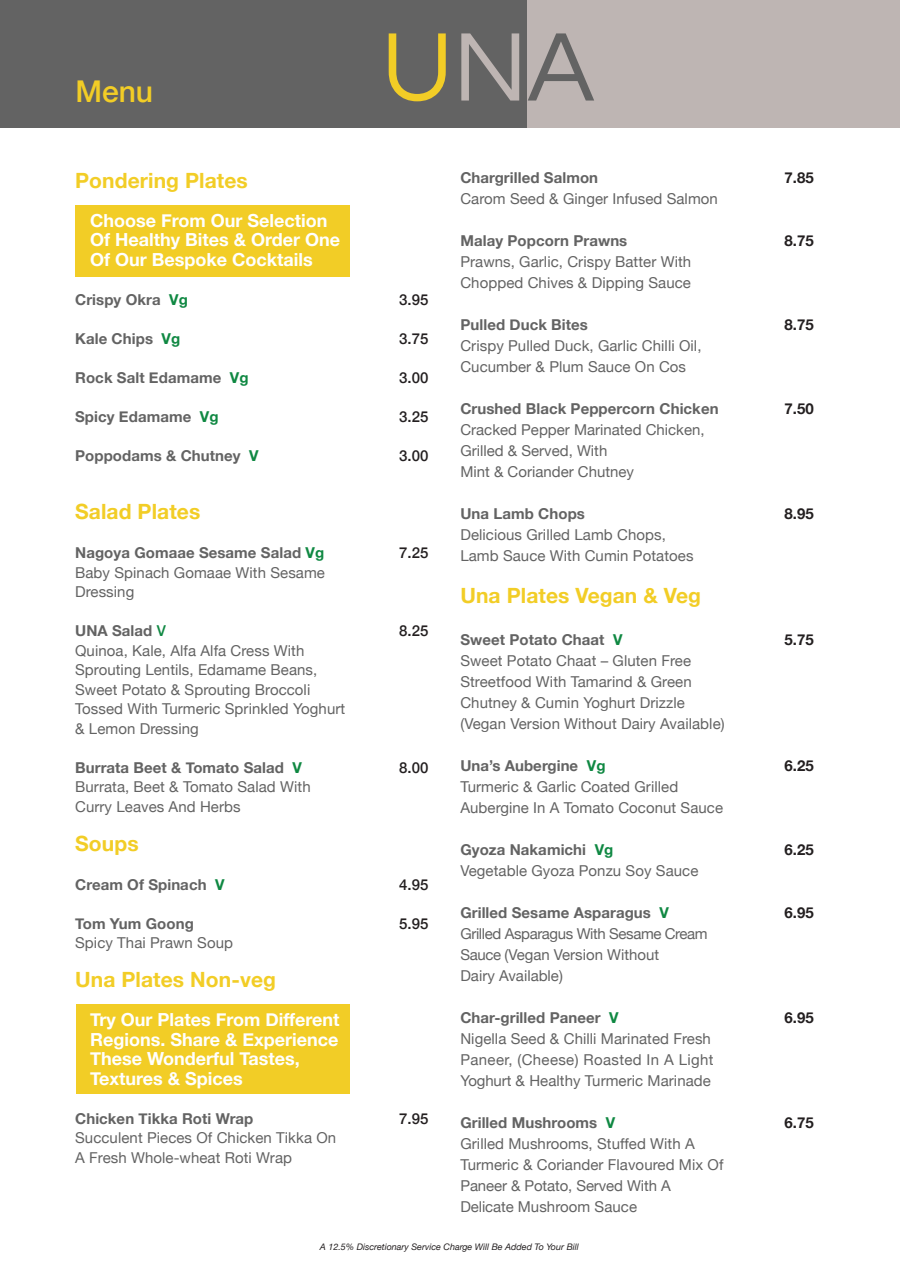
<style>
.page{position:relative;width:902px;height:1272px;background:#fff}
.page>*{position:absolute;margin:0;border:0;box-sizing:border-box;transform-origin:0 0}
.t1{font:500 30px "Helvetica Neue";color:#f2cd26}
.t2{font:700 21px "Helvetica Neue";letter-spacing:.005em;color:#f2cd26}
.t3{font:700 18px/19.5px "Helvetica Neue";color:#fff}
.t4{font:15px/21px "Helvetica Neue";letter-spacing:.005em;color:#636363}
.t5{font:700 15px "Helvetica Neue";letter-spacing:.005em;color:#636363}
.t6{font:15px/21px "Helvetica Neue";letter-spacing:-.025em;color:#636363}
.t7{font:500 15px "Helvetica Neue";letter-spacing:.005em;color:#231f20}
.t8{font:700 15px "Helvetica Neue";letter-spacing:.005em;color:#231f20}
.t9{font:italic 9px "Helvetica Neue";color:#231f20}
.s1{color:#0f8842}
.s2{font-weight:500;color:#0f8842}
</style>
<div class="page">
<div style="left:0;top:0;width:528px;height:127px;background:#636363"></div>
<div style="left:528px;top:0;width:372px;height:128px;background:#beb5b3"></div>
<svg style="left:389px;top:33px;width:57px;height:68px"></svg>
<svg style="left:461px;top:33px;width:58px;height:68px"></svg>
<svg style="left:528px;top:33px;width:66px;height:68px"></svg>
<div style="left:75px;top:205px;width:275px;height:72px;background:#f2cd26"></div>
<div style="left:76px;top:1005px;width:274px;height:89px;background:#f2cd26"></div>
<h1 class="t1" style="left:75px;top:67px;width:79px">Menu</h1>
<h2 class="t2" style="left:75px;top:164px;width:174px">Pondering Plates</h2>
<p class="t3" style="left:90px;top:211px;width:252px">Choose From Our Selection<br>Of Healthy Bites &amp; Order One<br>Of Our Bespoke Cocktails</p>
<p class="t5" style="left:75px;top:287px;width:114px">Crispy Okra <span class="s1">Vg</span></p>
<p class="t7" style="left:399px;top:287px;width:31px">3.95</p>
<p class="t5" style="left:75px;top:326px;width:107px">Kale Chips <span class="s1">Vg</span></p>
<p class="t7" style="left:399px;top:326px;width:31px">3.75</p>
<p class="t5" style="left:75px;top:365px;width:175px">Rock Salt Edamame <span class="s1">Vg</span></p>
<p class="t7" style="left:399px;top:365px;width:31px">3.00</p>
<p class="t5" style="left:75px;top:404px;width:145px">Spicy Edamame <span class="s1">Vg</span></p>
<p class="t7" style="left:399px;top:404px;width:31px">3.25</p>
<p class="t5" style="left:75px;top:443px;width:185px">Poppodams &amp; Chutney <span class="s1">V</span></p>
<p class="t7" style="left:399px;top:443px;width:31px">3.00</p>
<h2 class="t2" style="left:75px;top:495px;width:127px">Salad Plates</h2>
<p class="t5" style="left:75px;top:541px;width:251px">Nagoya Gomaae Sesame Salad <span class="s1">Vg</span></p>
<p class="t7" style="left:399px;top:541px;width:31px">7.25</p>
<p class="t4" style="left:75px;top:563px;width:251px;line-height:19.5px">Baby Spinach Gomaae With Sesame<br>Dressing</p>
<p class="t5" style="left:75px;top:619px;width:92px">UNA Salad <span class="s2">V</span></p>
<p class="t7" style="left:399px;top:619px;width:31px">8.25</p>
<p class="t4" style="left:75px;top:641px;width:272px;line-height:19.5px">Quinoa, Kale, Alfa Alfa Cress With<br>Sprouting Lentils, Edamame Beans,<br>Sweet Potato &amp; Sprouting Broccoli<br>Tossed With Turmeric Sprinkled Yoghurt &amp; Lemon Dressing</p>
<p class="t5" style="left:75px;top:755px;width:228px">Burrata Beet &amp; Tomato Salad <span class="s1">V</span></p>
<p class="t7" style="left:399px;top:755px;width:31px">8.00</p>
<p class="t4" style="left:75px;top:778px;width:237px;line-height:19.5px">Burrata, Beet &amp; Tomato Salad With<br>Curry Leaves And Herbs</p>
<h2 class="t2" style="left:75px;top:827px;width:65px">Soups</h2>
<p class="t5" style="left:75px;top:872px;width:151px">Cream Of Spinach <span class="s1">V</span></p>
<p class="t7" style="left:399px;top:872px;width:31px">4.95</p>
<p class="t5" style="left:75px;top:911px;width:120px">Tom Yum Goong</p>
<p class="t7" style="left:399px;top:911px;width:31px">5.95</p>
<p class="t4" style="left:75px;top:933px;width:159px">Spicy Thai Prawn Soup</p>
<h2 class="t2" style="left:75px;top:963px;width:202px">Una Plates Non-veg</h2>
<p class="t3" style="left:90px;top:1010px;width:251px">Try Our Plates From Different<br>Regions. Share &amp; Experience<br>These Wonderful Tastes,<br>Textures &amp; Spices</p>
<p class="t5" style="left:75px;top:1106px;width:180px">Chicken Tikka Roti Wrap</p>
<p class="t7" style="left:399px;top:1106px;width:31px">7.95</p>
<p class="t4" style="left:75px;top:1129px;width:263px;line-height:19.5px">Succulent Pieces Of Chicken Tikka On<br>A Fresh Whole-wheat Roti Wrap</p>
<p class="t5" style="left:460px;top:166px;width:139px">Chargrilled Salmon</p>
<p class="t8" style="left:784px;top:166px;width:31px">7.85</p>
<p class="t4" style="left:460px;top:189px;width:259px">Carom Seed &amp; Ginger Infused Salmon</p>
<p class="t5" style="left:460px;top:229px;width:168px">Malay Popcorn Prawns</p>
<p class="t8" style="left:784px;top:229px;width:31px">8.75</p>
<p class="t4" style="left:460px;top:252px;width:232px">Prawns, Garlic, Crispy Batter With<br>Chopped Chives &amp; Dipping Sauce</p>
<p class="t5" style="left:460px;top:313px;width:129px">Pulled Duck Bites</p>
<p class="t8" style="left:784px;top:313px;width:31px">8.75</p>
<p class="t4" style="left:460px;top:336px;width:243px">Crispy Pulled Duck, Garlic Chilli Oil,<br>Cucumber &amp; Plum Sauce On Cos</p>
<p class="t5" style="left:460px;top:397px;width:260px">Crushed Black Peppercorn Chicken</p>
<p class="t8" style="left:784px;top:397px;width:31px">7.50</p>
<p class="t4" style="left:460px;top:420px;width:246px">Cracked Pepper Marinated Chicken,<br>Grilled &amp; Served, With<br>Mint &amp; Coriander Chutney</p>
<p class="t5" style="left:460px;top:502px;width:126px">Una Lamb Chops</p>
<p class="t8" style="left:784px;top:502px;width:31px">8.95</p>
<p class="t4" style="left:460px;top:525px;width:235px">Delicious Grilled Lamb Chops,<br>Lamb Sauce With Cumin Potatoes</p>
<h2 class="t2" style="left:460px;top:579px;width:242px">Una Plates Vegan &amp; Veg</h2>
<p class="t5" style="left:460px;top:628px;width:164px">Sweet Potato Chaat <span class="s1">V</span></p>
<p class="t8" style="left:784px;top:628px;width:31px">5.75</p>
<p class="t4" style="left:460px;top:651px;width:266px">Sweet Potato Chaat – Gluten Free Streetfood With Tamarind &amp; Green Chutney &amp; Cumin Yoghurt Drizzle (Vegan Version Without Dairy Available)</p>
<p class="t5" style="left:460px;top:754px;width:147px">Una’s Aubergine <span class="s1">Vg</span></p>
<p class="t8" style="left:784px;top:754px;width:31px">6.25</p>
<p class="t4" style="left:460px;top:777px;width:264px">Turmeric &amp; Garlic Coated Grilled<br>Aubergine In A Tomato Coconut Sauce</p>
<p class="t5" style="left:460px;top:838px;width:154px">Gyoza Nakamichi <span class="s1">Vg</span></p>
<p class="t8" style="left:784px;top:838px;width:31px">6.25</p>
<p class="t4" style="left:460px;top:861px;width:240px">Vegetable Gyoza Ponzu Soy Sauce</p>
<p class="t5" style="left:460px;top:901px;width:210px">Grilled Sesame Asparagus <span class="s1">V</span></p>
<p class="t8" style="left:784px;top:901px;width:31px">6.95</p>
<p class="t6" style="left:460px;top:924px;width:249px">Grilled Asparagus With Sesame Cream<br>Sauce (Vegan Version Without<br>Dairy Available)</p>
<p class="t5" style="left:460px;top:1006px;width:160px">Char-grilled Paneer <span class="s1">V</span></p>
<p class="t8" style="left:784px;top:1006px;width:31px">6.95</p>
<p class="t4" style="left:460px;top:1029px;width:255px">Nigella Seed &amp; Chilli Marinated Fresh<br>Paneer, (Cheese) Roasted In A Light<br>Yoghurt &amp; Healthy Turmeric Marinade</p>
<p class="t5" style="left:460px;top:1111px;width:156px">Grilled Mushrooms <span class="s1">V</span></p>
<p class="t8" style="left:784px;top:1111px;width:31px">6.75</p>
<p class="t4" style="left:460px;top:1134px;width:265px">Grilled Mushrooms, Stuffed With A<br>Turmeric &amp; Coriander Flavoured Mix Of<br>Paneer &amp; Potato, Served With A<br>Delicate Mushroom Sauce</p>
<p class="t9" style="left:320px;top:1240px;width:260px">A 12.5% Discretionary Service Charge Will Be Added To Your Bill</p>
</div>
